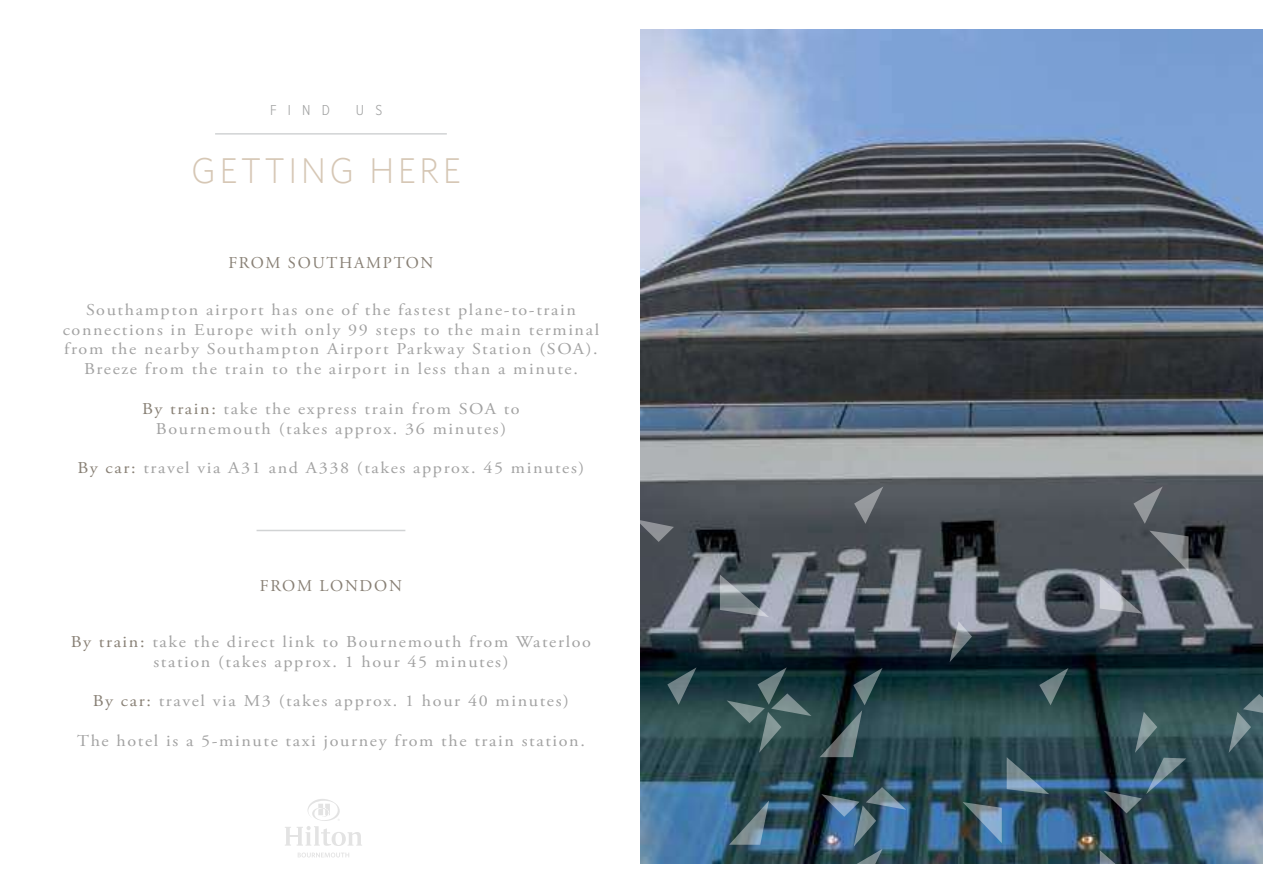
<style>
.page{position:relative;width:1263px;height:893px;background:#fff}
.page>*{position:absolute;margin:0;border:0;box-sizing:border-box;transform-origin:0 0}
.t1{font:300 36px "Whitney";letter-spacing:.09em;color:#d6c7b5}
.t2{font:16.5px/19.8px "Adobe Garamond Pro";letter-spacing:.09em;color:#a2a2a2;text-align:center;scale:1.1 1}
.t3{font:16.5px "Adobe Garamond Pro";letter-spacing:.105em;color:#888075}
.t4{font:300 15px "Proxima Nova Cond";color:#a2a3a3}
.s1{color:#888075}
</style>
<div class="page">
<img style="left:640px;top:29px;width:623px;height:834px">
<svg style="left:360px;top:529px;width:40px;height:3px"></svg>
<svg style="left:640px;top:519px;width:34px;height:23px"></svg>
<svg style="left:1039px;top:668px;width:29px;height:37px"></svg>
<svg style="left:667px;top:667px;width:29px;height:38px"></svg>
<svg style="left:727px;top:667px;width:84px;height:86px;background:#345152"></svg>
<svg style="left:1133px;top:486px;width:30px;height:38px"></svg>
<svg style="left:854px;top:486px;width:29px;height:38px"></svg>
<svg style="left:949px;top:621px;width:23px;height:41px"></svg>
<svg style="left:1104px;top:712px;width:82px;height:101px;background:#38535c"></svg>
<svg style="left:1228px;top:694px;width:35px;height:59px;background:#4b666c"></svg>
<svg style="left:820px;top:668px;width:62px;height:89px;background:#2c4447"></svg>
<svg style="left:729px;top:800px;width:40px;height:45px;background:#4d6b78"></svg>
<img style="left:821px;top:787px;width:88px;height:77px">
<svg style="left:963px;top:802px;width:39px;height:41px;background:#557082"></svg>
<svg style="left:1149px;top:531px;width:39px;height:41px;background:#666a6f"></svg>
<svg style="left:720px;top:574px;width:49px;height:43px;background:#747c83"></svg>
<svg style="left:1100px;top:850px;width:44px;height:14px"></svg>
<svg style="left:1007px;top:757px;width:42px;height:37px;background:#516c7c"></svg>
<svg style="left:1100px;top:577px;width:42px;height:37px;background:#8b9098"></svg>
<hr style="left:215px;top:133px;width:232px;height:2px;background:#d1d3d4">
<hr style="left:257px;top:530px;width:148px;height:1px;background:#d1d3d4">
<svg style="left:285px;top:799px;width:77px;height:47px"></svg>
<svg style="left:298px;top:852px;width:51px;height:5px"></svg>
<p class="t4" style="left:270px;top:103px;width:62px">FIND</p>
<p class="t4" style="left:356px;top:103px;width:28px">U S</p>
<h1 class="t1" style="left:191px;top:149px;width:271px">GETTING HERE</h1>
<p class="t3" style="left:228px;top:252px;width:207px">FROM SOUTHAMPTON</p>
<p class="t2" style="left:63px;top:300px;width:489px">Southampton airport has one of the fastest plane-to-train connections in Europe with only 99 steps to the main terminal from the nearby Southampton Airport Parkway Station (SOA).<br>Breeze from the train to the airport in less than a minute.</p>
<p class="t2" style="left:142px;top:399px;width:345px"><span class="s1">By train:</span> take the express train from SOA to<br>Bournemouth (takes approx. 36 minutes)</p>
<p class="t2" style="left:78px;top:459px;width:462px"><span class="s1">By car:</span> travel via A31 and A338 (takes approx. 45 minutes)</p>
<p class="t3" style="left:260px;top:575px;width:144px">FROM LONDON</p>
<p class="t2" style="left:71px;top:632px;width:474px"><span class="s1">By train:</span> take the direct link to Bournemouth from Waterloo station (takes approx. 1 hour 45 minutes)</p>
<p class="t2" style="left:93px;top:692px;width:434px"><span class="s1">By car:</span> travel via M3 (takes approx. 1 hour 40 minutes)</p>
<p class="t2" style="left:77px;top:731px;width:463px">The hotel is a 5-minute taxi journey from the train station.</p>
</div>
